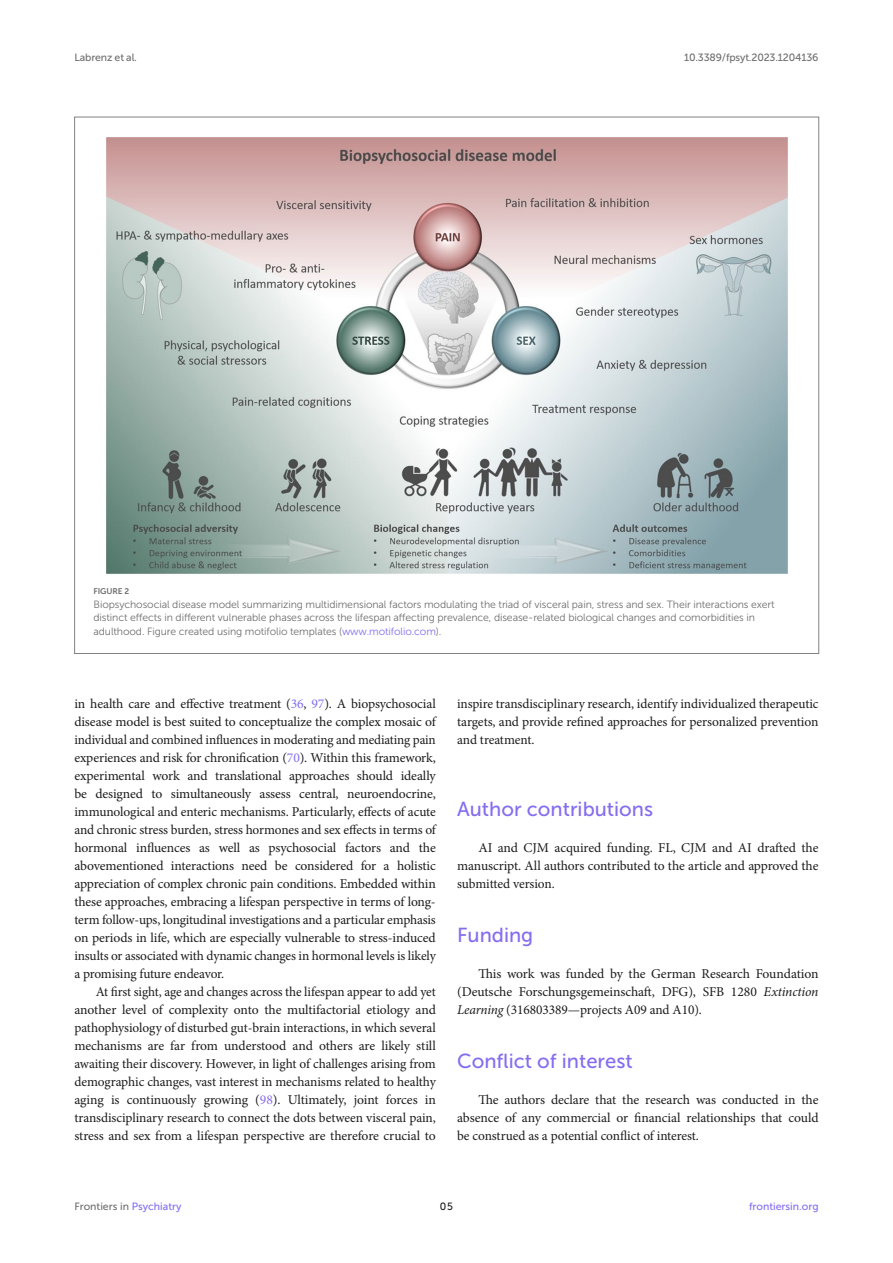
<style>
.page{position:relative;width:893px;height:1263px;background:#fff}
.page>*{position:absolute;margin:0;border:0;box-sizing:border-box;transform-origin:0 0}
.HEAD_1{font:20.25px "Museo Sans 500";color:#856df0}
.TEXT_FLUSH{font:13.5px/18px "Minion Pro";letter-spacing:-.01em;color:#1b1c1b;text-align:justify}
.TEXT{font:13.5px/18px "Minion Pro";letter-spacing:-.005em;color:#1b1c1b;text-align:justify}
.FIG_LEG{font:10.5px/13.5px "Museo Sans 300";letter-spacing:-.01em;color:#706f70}
.t1{font:10.5px "Museo Sans 500";letter-spacing:-.015em;color:#706f70}
.t2{font:10.5px "Museo Sans 500";color:#856df0}
.t3{font:10.5px "Museo Sans 500";color:#1b1c1b}
.FIG_HD{font:8.25px "Museo Sans 700";letter-spacing:-.01em;color:#706f70}
.s1{color:#856df0}
.s2{font-style:italic}
</style>
<div class="page">
<img style="left:106px;top:137px;width:682px;height:437px">
<p class="t1" style="left:74px;top:51px;width:64px">Labrenz et al.</p>
<p class="t1" style="left:684px;top:51px;width:136px">10.3389/fpsyt.2023.1204136</p>
<p class="FIG_HD" style="left:94px;top:587px;width:37px">FIGURE 2</p>
<p class="FIG_LEG" style="left:94px;top:597px;width:683px">Biopsychosocial disease model summarizing multidimensional factors modulating the triad of visceral pain, stress and sex. Their interactions exert distinct effects in different vulnerable phases across the lifespan affecting prevalence, disease-related biological changes and comorbidities in adulthood. Figure created using motifolio templates (<span class="s1">www.motifolio.com</span>).</p>
<p class="TEXT_FLUSH" style="left:74px;top:695px;width:363px">in health care and effective treatment (<span class="s1">36</span>, <span class="s1">97</span>). A biopsychosocial disease model is best suited to conceptualize the complex mosaic of individual and combined influences in moderating and mediating pain experiences and risk for chronification (<span class="s1">70</span>). Within this framework, experimental work and translational approaches should ideally be designed to simultaneously assess central, neuroendocrine, immunological and enteric mechanisms. Particularly, effects of acute and chronic stress burden, stress hormones and sex effects in terms of hormonal influences as well as psychosocial factors and the abovementioned interactions need be considered for a holistic appreciation of complex chronic pain conditions. Embedded within these approaches, embracing a lifespan perspective in terms of long&shy;term follow-ups, longitudinal investigations and a particular emphasis on periods in life, which are especially vulnerable to stress-induced insults or associated with dynamic changes in hormonal levels is likely a promising future endeavor.</p>
<p class="TEXT" style="left:74px;top:983px;width:363px;text-indent:21px">At first sight, age and changes across the lifespan appear to add yet another level of complexity onto the multifactorial etiology and pathophysiology of disturbed gut-brain interactions, in which several mechanisms are far from understood and others are likely still awaiting their discovery. However, in light of challenges arising from demographic changes, vast interest in mechanisms related to healthy aging is continuously growing (<span class="s1">98</span>). Ultimately, joint forces in transdisciplinary research to connect the dots between visceral pain, stress and sex from a lifespan perspective are therefore crucial to</p>
<p class="TEXT" style="left:457px;top:695px;width:363px">inspire transdisciplinary research, identify individualized therapeutic targets, and provide refined approaches for personalized prevention and treatment.</p>
<p class="HEAD_1" style="left:457px;top:798px;width:197px">Author contributions</p>
<p class="TEXT_FLUSH" style="left:457px;top:839px;width:363px;text-indent:21px">AI and CJM acquired funding. FL, CJM and AI drafted the manuscript. All authors contributed to the article and approved the submitted version.</p>
<p class="HEAD_1" style="left:457px;top:924px;width:78px">Funding</p>
<p class="TEXT_FLUSH" style="left:457px;top:965px;width:363px;text-indent:21px">This work was funded by the German Research Foundation (Deutsche Forschungsgemeinschaft, DFG), SFB 1280 <span class="s2">Extinction Learning</span> (316803389—projects A09 and A10).</p>
<p class="HEAD_1" style="left:457px;top:1050px;width:177px">Conflict of interest</p>
<p class="TEXT_FLUSH" style="left:457px;top:1091px;width:363px;text-indent:21px">The authors declare that the research was conducted in the absence of any commercial or financial relationships that could be construed as a potential conflict of interest.</p>
<p class="t1" style="left:74px;top:1200px;width:109px">Frontiers in <span class="s1">Psychiatry</span></p>
<p class="t3" style="left:440px;top:1200px;width:14px">05</p>
<p class="t2" style="left:749px;top:1200px;width:71px">frontiersin.org</p>
</div>
